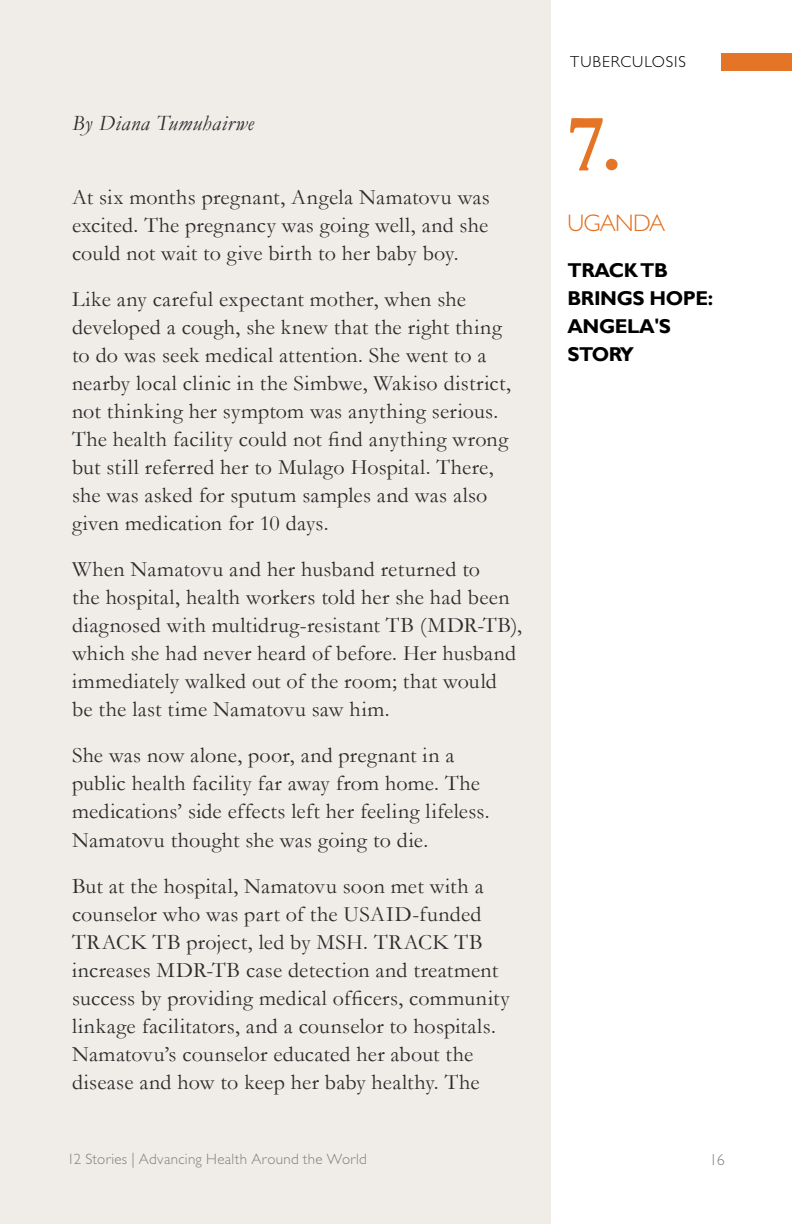
<style>
.page{position:relative;width:792px;height:1224px;background:#fff}
.page>*{position:absolute;margin:0;border:0;box-sizing:border-box;transform-origin:0 0}
.t1{font:700 82px "Garamond";color:#e47526}
.t2{font:300 24px "Gill Sans Std";letter-spacing:-.03em;color:#e36f1e}
.t3{font:22px/28px "Garamond";letter-spacing:.01em;color:#2a2b2c}
.t4{font:italic 22px "Garamond";letter-spacing:.025em;color:#2a2b2c}
.t5{font:700 20px/28px "Gill Sans";letter-spacing:-.02em;color:#000}
.t6{font:300 16px "Gill Sans Std";letter-spacing:.055em;color:#000}
.t7{font:300 16px "Gill Sans Std";color:#808083}
.t8{font:300 15px "Gill Sans Std";letter-spacing:.02em;color:#808083}
</style>
<div class="page">
<div style="left:0;top:0;width:550px;height:1224px;background:#f0ece7"></div>
<div style="left:721px;top:53px;width:71px;height:18px;background:#e47526"></div>
<p class="t4" style="left:72px;top:109px;width:184px">By Diana Tumuhairwe</p>
<p class="t3" style="left:72px;top:183px;width:419px;text-align:justify">At six months pregnant, Angela Namatovu was excited. The pregnancy was going well, and she could not wait to give birth to her baby boy.</p>
<p class="t3" style="left:72px;top:285px;width:441px">Like any careful expectant mother, when she developed a cough, she knew that the right thing to do was seek medical attention. She went to a nearby local clinic in the Simbwe, Wakiso district, not thinking her symptom was anything serious.<br>The health facility could not find anything wrong but still referred her to Mulago Hospital. There, she was asked for sputum samples and was also given medication for 10 days.</p>
<p class="t3" style="left:72px;top:555px;width:452px">When Namatovu and her husband returned to<br>the hospital, health workers told her she had been diagnosed with multidrug-resistant TB (MDR-TB), which she had never heard of before. Her husband immediately walked out of the room; that would be the last time Namatovu saw him.</p>
<p class="t3" style="left:72px;top:741px;width:419px">She was now alone, poor, and pregnant in a public health facility far away from home. The medications’ side effects left her feeling lifeless.<br>Namatovu thought she was going to die.</p>
<p class="t3" style="left:72px;top:871px;width:439px">But at the hospital, Namatovu soon met with a counselor who was part of the USAID-funded TRACK TB project, led by MSH. TRACK TB increases MDR-TB case detection and treatment success by providing medical officers, community linkage facilitators, and a counselor to hospitals.<br>Namatovu’s counselor educated her about the disease and how to keep her baby healthy. The</p>
<p class="t8" style="left:67px;top:1150px;width:301px">12 Stories | Advancing Health Around the World</p>
<p class="t6" style="left:570px;top:53px;width:117px">TUBERCULOSIS</p>
<h1 class="t1" style="left:567px;top:88px;width:56px">7.</h1>
<p class="t2" style="left:567px;top:209px;width:99px">UGANDA</p>
<p class="t5" style="left:567px;top:257px;width:147px">TRACK TB<br>BRINGS HOPE:<br>ANGELA'S<br>STORY</p>
<p class="t7" style="left:710px;top:1150px;width:17px">16</p>
</div>
